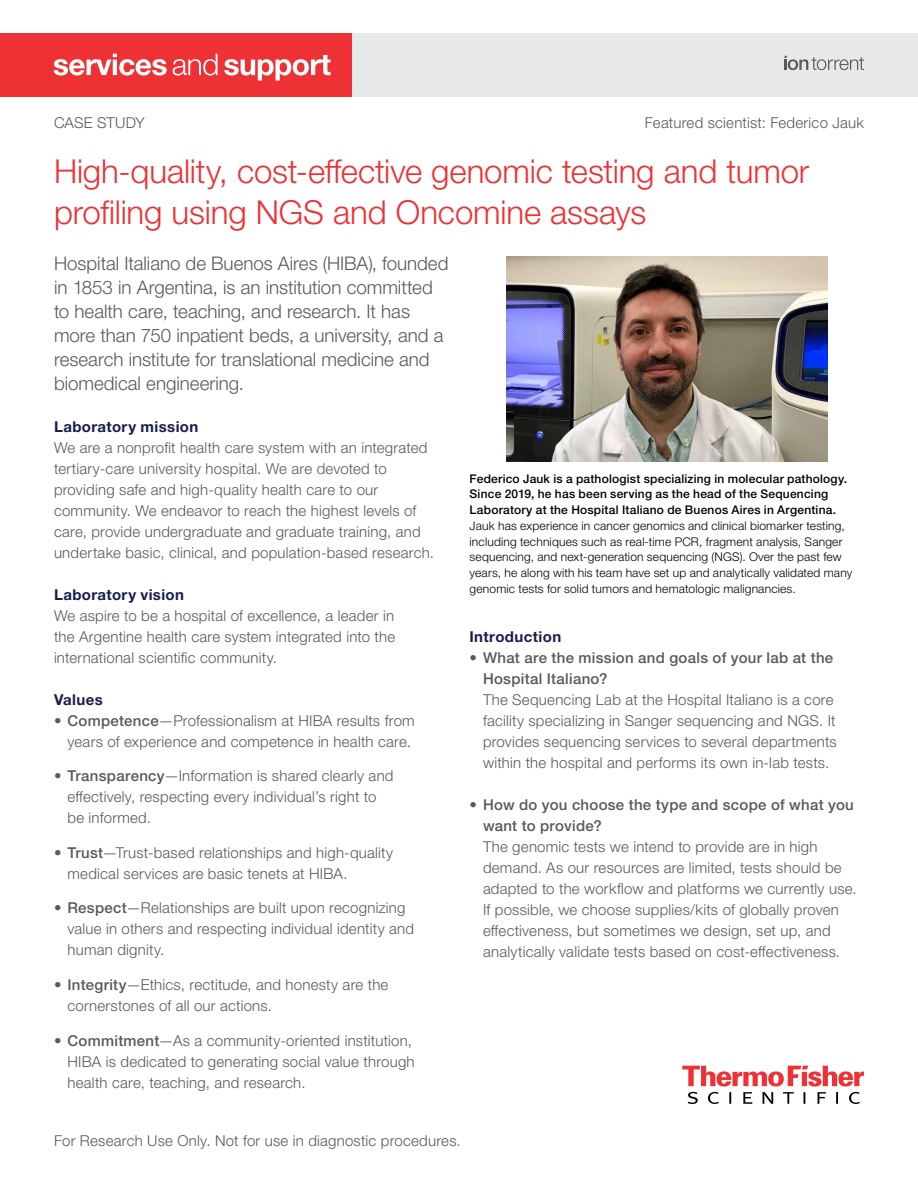
<style>
.page{position:relative;width:918px;height:1188px;background:#fff}
.page>*{position:absolute;margin:0;border:0;box-sizing:border-box;transform-origin:0 0}
.t1{font:300 33px/40.5px "Helvetica Neue LTW1 G";letter-spacing:-.005em;color:#ee3134}
.t2{font:300 18.75px/24px "Helvetica Neue LTW1 G";color:#58595b}
.t3{font:300 15px/21px "Helvetica Neue LTW1 G";letter-spacing:.015em;color:#58595b}
.t4{font:500 15px/21px "Helvetica Neue LTW1 G";letter-spacing:.02em;color:#58595b}
.t5{font:700 15px "Helvetica Neue LTW1 G";letter-spacing:.025em;color:#1b1e4d}
.t6{font:300 12px/15.8px "Helvetica Neue LTW1 G";letter-spacing:.015em;color:#000}
.t7{font:500 12px/15.8px "Helvetica Neue LTW1 G";letter-spacing:.015em;color:#000}
.s1{font-weight:500}
</style>
<div class="page">
<svg style="left:682px;top:1066px;width:182px;height:38px"></svg>
<img style="left:506px;top:256px;width:321px;height:205px">
<div style="left:0;top:33px;width:918px;height:63px;background:#e2e3e4"></div>
<div style="left:0;top:33px;width:352px;height:63px;background:#ee3134"></div>
<svg style="left:54px;top:54px;width:277px;height:27px"></svg>
<svg style="left:784px;top:56px;width:80px;height:14px"></svg>
<p class="t3" style="left:54px;top:112px;width:92px">CASE STUDY</p>
<p class="t3" style="left:645px;top:112px;width:221px">Featured scientist: Federico Jauk</p>
<h1 class="t1" style="left:54px;top:151px;width:757px">High-quality, cost-effective genomic testing and tumor profiling using NGS and Oncomine assays</h1>
<p class="t2" style="left:54px;top:251px;width:396px">Hospital Italiano de Buenos Aires (HIBA), founded in 1853 in Argentina, is an institution committed to health care, teaching, and research. It has more than 750 inpatient beds, a university, and a research institute for translational medicine and biomedical engineering.</p>
<p class="t5" style="left:54px;top:417px;width:146px">Laboratory mission</p>
<p class="t3" style="left:54px;top:437px;width:381px">We are a nonprofit health care system with an integrated tertiary-care university hospital. We are devoted to providing safe and high-quality health care to our community. We endeavor to reach the highest levels of care, provide undergraduate and graduate training, and undertake basic, clinical, and population-based research.</p>
<p class="t5" style="left:54px;top:585px;width:132px">Laboratory vision</p>
<p class="t3" style="left:54px;top:605px;width:343px;text-align:justify">We aspire to be a hospital of excellence, a leader in the Argentine health care system integrated into the international scientific community.</p>
<p class="t5" style="left:54px;top:690px;width:50px">Values</p>
<p class="t3" style="left:54px;top:710px;width:362px;text-align:right">• <span class="s1">Competence</span>—Professionalism at HIBA results from years of experience and competence in health care.</p>
<p class="t3" style="left:68px;top:766px;width:328px;text-indent:-14px">• <span class="s1">Transparency</span>—Information is shared clearly and effectively, respecting every individual’s right to be informed.</p>
<p class="t3" style="left:68px;top:842px;width:327px;text-indent:-14px">• <span class="s1">Trust</span>—Trust-based relationships and high-quality medical services are basic tenets at HIBA.</p>
<p class="t3" style="left:68px;top:898px;width:348px;text-indent:-14px">• <span class="s1">Respect</span>—Relationships are built upon recognizing value in others and respecting individual identity and human dignity.</p>
<p class="t3" style="left:68px;top:974px;width:322px;text-indent:-14px">• <span class="s1">Integrity</span>—Ethics, rectitude, and honesty are the cornerstones of all our actions.</p>
<p class="t3" style="left:68px;top:1030px;width:349px;text-indent:-13px">• <span class="s1">Commitment</span>—As a community-oriented institution,<br>HIBA is dedicated to generating social value through health care, teaching, and research.</p>
<p class="t7" style="left:470px;top:470px;width:379px">Federico Jauk is a pathologist specializing in molecular pathology.<br>Since 2019, he has been serving as the head of the Sequencing<br>Laboratory at the Hospital Italiano de Buenos Aires in Argentina.</p>
<p class="t6" style="left:470px;top:518px;width:384px">Jauk has experience in cancer genomics and clinical biomarker testing, including techniques such as real-time PCR, fragment analysis, Sanger sequencing, and next-generation sequencing (NGS). Over the past few years, he along with his team have set up and analytically validated many genomic tests for solid tumors and hematologic malignancies.</p>
<p class="t5" style="left:470px;top:627px;width:93px">Introduction</p>
<p class="t4" style="left:483px;top:647px;width:352px;text-indent:-14px">• What are the mission and goals of your lab at the<br>Hospital Italiano?</p>
<p class="t3" style="left:483px;top:689px;width:355px">The Sequencing Lab at the Hospital Italiano is a core facility specializing in Sanger sequencing and NGS. It provides sequencing services to several departments within the hospital and performs its own in-lab tests.</p>
<p class="t4" style="left:483px;top:794px;width:372px;text-indent:-14px">• How do you choose the type and scope of what you want to provide?</p>
<p class="t3" style="left:483px;top:836px;width:375px">The genomic tests we intend to provide are in high demand. As our resources are limited, tests should be adapted to the workflow and platforms we currently use.<br>If possible, we choose supplies/kits of globally proven effectiveness, but sometimes we design, set up, and analytically validate tests based on cost-effectiveness.</p>
<p class="t3" style="left:54px;top:1130px;width:408px">For Research Use Only. Not for use in diagnostic procedures.</p>
</div>
